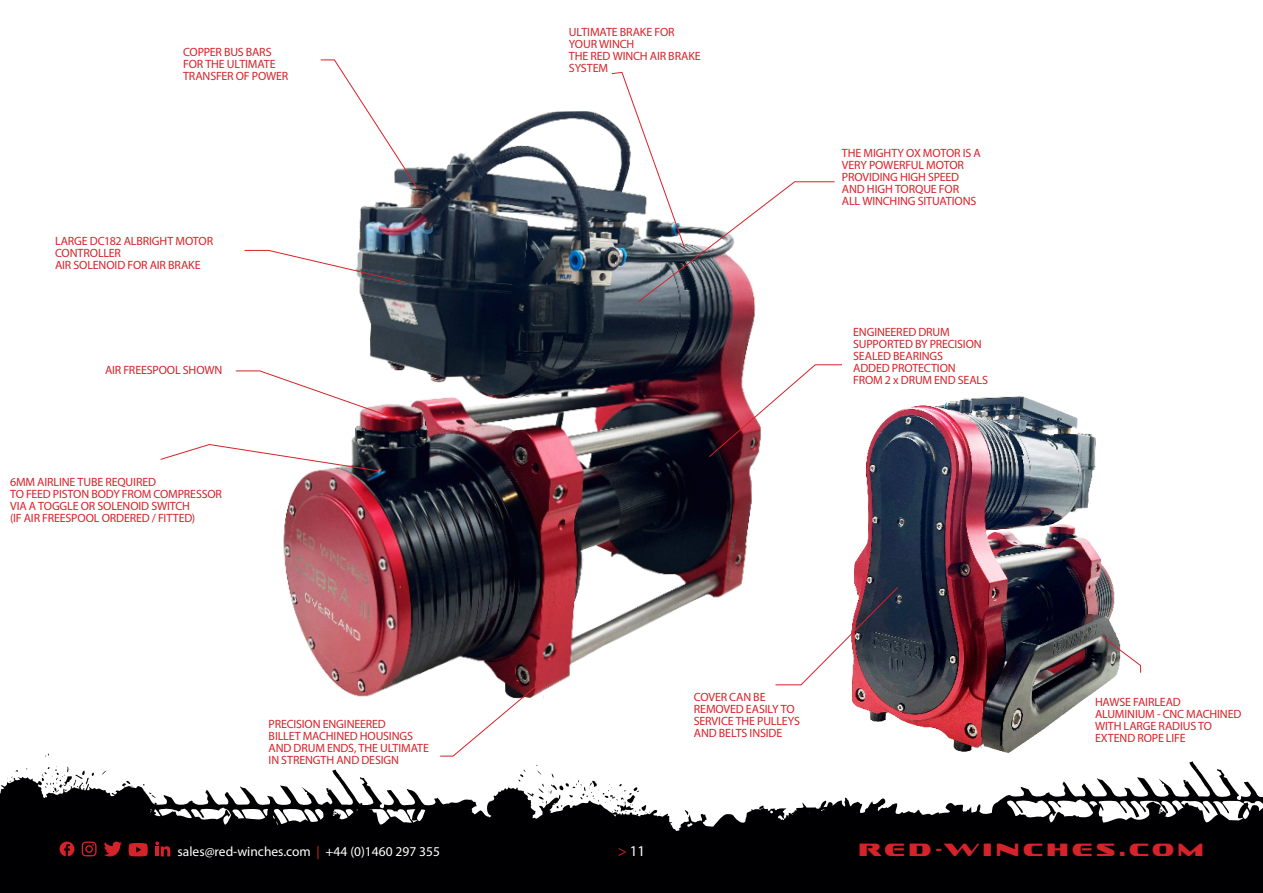
<style>
.page{position:relative;width:1263px;height:893px;background:#fff}
.page>*{position:absolute;margin:0;border:0;box-sizing:border-box;transform-origin:0 0}
.t1{font:18px "Sofachrome Rg";letter-spacing:.21em;color:#d62229}
.t2{font:15px "Myriad Pro";color:#fff}
.t3{font:13.5px "Myriad Pro";color:#fff}
.t4{font:12px/12px "Myriad Pro";letter-spacing:-.01em;color:#d62229}
.s1{color:#d62229}
</style>
<div class="page">
<svg style="left:0;top:768px;width:1263px;height:125px;fill:#000002"></svg>
<svg style="left:7px;top:769px;width:11px;height:13px"></svg>
<svg style="left:102px;top:771px;width:4px;height:4px"></svg>
<svg style="left:120px;top:780px;width:13px;height:7px"></svg>
<svg style="left:149px;top:792px;width:7px;height:6px"></svg>
<svg style="left:41px;top:766px;width:54px;height:26px"></svg>
<svg style="left:518px;top:769px;width:311px;height:123px"></svg>
<svg style="left:60px;top:841px;width:14px;height:15px"></svg>
<svg style="left:104px;top:841px;width:18px;height:15px"></svg>
<svg style="left:82px;top:841px;width:15px;height:15px"></svg>
<svg style="left:155px;top:841px;width:15px;height:15px"></svg>
<svg style="left:129px;top:843px;width:19px;height:13px"></svg>
<img style="left:257px;top:111px;width:546px;height:658px">
<img style="left:803px;top:396px;width:395px;height:432px">
<svg style="left:160px;top:444px;width:220px;height:28px"></svg>
<svg style="left:244px;top:250px;width:162px;height:33px"></svg>
<svg style="left:439px;top:680px;width:104px;height:77px"></svg>
<svg style="left:775px;top:586px;width:124px;height:100px"></svg>
<svg style="left:235px;top:370px;width:171px;height:53px"></svg>
<svg style="left:320px;top:59px;width:99px;height:131px"></svg>
<svg style="left:1101px;top:635px;width:40px;height:38px"></svg>
<svg style="left:708px;top:364px;width:135px;height:94px"></svg>
<svg style="left:611px;top:72px;width:224px;height:231px"></svg>
<p class="t4" style="left:183px;top:45px;width:90px">COPPER BUS BARS</p>
<p class="t4" style="left:183px;top:57px;width:94px">FOR THE ULTIMATE</p>
<p class="t4" style="left:183px;top:69px;width:107px">TRANSFER OF POWER</p>
<p class="t4" style="left:55px;top:235px;width:160px">LARGE DC182 ALBRIGHT MOTOR<br>CONTROLLER</p>
<p class="t4" style="left:55px;top:259px;width:147px">AIR SOLENOID FOR AIR BRAKE</p>
<p class="t4" style="left:105px;top:364px;width:119px">AIR FREESPOOL SHOWN</p>
<p class="t4" style="left:10px;top:476px;width:147px">6MM AIRLINE TUBE REQUIRED</p>
<p class="t4" style="left:10px;top:488px;width:214px">TO FEED PISTON BODY FROM COMPRESSOR</p>
<p class="t4" style="left:10px;top:500px;width:181px">VIA A TOGGLE OR SOLENOID SWITCH</p>
<p class="t4" style="left:10px;top:512px;width:187px">(IF AIR FREESPOOL ORDERED / FITTED)</p>
<p class="t4" style="left:269px;top:718px;width:119px">PRECISION ENGINEERED</p>
<p class="t4" style="left:269px;top:730px;width:146px">BILLET MACHINED HOUSINGS</p>
<p class="t4" style="left:269px;top:742px;width:162px">AND DRUM ENDS, THE ULTIMATE</p>
<p class="t4" style="left:269px;top:754px;width:132px">IN STRENGTH AND DESIGN</p>
<p class="t4" style="left:569px;top:26px;width:107px">ULTIMATE BRAKE FOR</p>
<p class="t4" style="left:569px;top:38px;width:67px">YOUR WINCH</p>
<p class="t4" style="left:569px;top:50px;width:133px">THE RED WINCH AIR BRAKE<br>SYSTEM</p>
<p class="t4" style="left:842px;top:147px;width:140px">THE MIGHTY OX MOTOR IS A</p>
<p class="t4" style="left:842px;top:159px;width:124px">VERY POWERFUL MOTOR</p>
<p class="t4" style="left:842px;top:171px;width:119px">PROVIDING HIGH SPEED</p>
<p class="t4" style="left:842px;top:183px;width:119px">AND HIGH TORQUE FOR</p>
<p class="t4" style="left:842px;top:195px;width:136px">ALL WINCHING SITUATIONS</p>
<p class="t4" style="left:853px;top:325px;width:98px">ENGINEERED DRUM</p>
<p class="t4" style="left:853px;top:337px;width:130px">SUPPORTED BY PRECISION</p>
<p class="t4" style="left:853px;top:349px;width:91px">SEALED BEARINGS</p>
<p class="t4" style="left:853px;top:361px;width:104px">ADDED PROTECTION</p>
<p class="t4" style="left:853px;top:373px;width:136px">FROM 2 x DRUM END SEALS</p>
<p class="t4" style="left:694px;top:691px;width:107px">COVER CAN BE<br>REMOVED EASILY TO<br>SERVICE THE PULLEYS<br>AND BELTS INSIDE</p>
<p class="t4" style="left:1095px;top:696px;width:87px">HAWSE FAIRLEAD</p>
<p class="t4" style="left:1095px;top:708px;width:148px">ALUMINIUM - CNC MACHINED</p>
<p class="t4" style="left:1095px;top:720px;width:119px">WITH LARGE RADIUS TO</p>
<p class="t4" style="left:1095px;top:732px;width:92px">EXTEND ROPE LIFE</p>
<p class="t3" style="left:178px;top:843px;width:264px">sales@red-winches.com <span class="s1">|</span> +44 (0)1460 297 355</p>
<p class="t2" style="left:618px;top:842px;width:29px"><span class="s1">&gt;</span>11</p>
<h1 class="t1" style="left:859px;top:838px;width:346px">RED-WINCHES.COM</h1>
</div>
